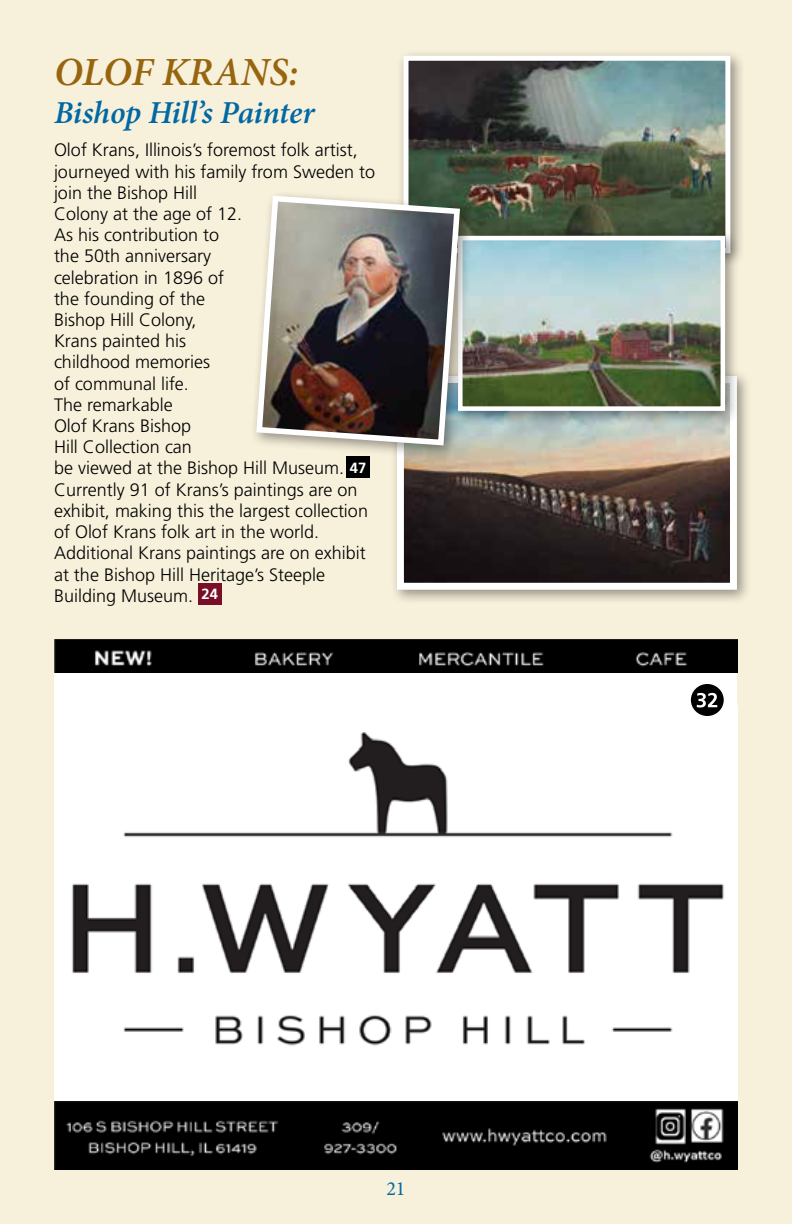
<style>
.page{position:relative;width:792px;height:1224px;background:#f7f0db}
.page>*{position:absolute;margin:0;border:0;box-sizing:border-box;transform-origin:0 0}
.t1{font:italic 600 40px "Minion Pro";color:#98650f}
.t2{font:italic 600 32px "Minion Pro";letter-spacing:-.01em;color:#0068a3}
.t3{font:20px "Minion Pro";color:#0068a3}
.t4{font:300 18px/21.2px "Frutiger LT Std";color:#000}
.t5{font:700 14.8px "Frutiger LT Std";color:#fff}
</style>
<div class="page">
<div style="left:54px;top:666px;width:684px;height:144px;background:#fff"></div>
<img style="left:54px;top:707px;width:684px;height:395px">
<div style="left:390px;top:369px;width:362px;height:236px;background:#000;opacity:.4"></div>
<img style="left:405px;top:426px;width:324px;height:156px">
<div style="left:397px;top:376px;width:340px;height:214px;border:7px solid #fff"></div>
<div style="left:397px;top:49px;width:348px;height:219px;background:#000;opacity:.4"></div>
<img style="left:410px;top:62px;width:314px;height:167px">
<div style="left:404px;top:56px;width:326px;height:197px;border:5px solid #fff"></div>
<img style="left:54px;top:639px;width:684px;height:34px">
<svg style="left:54px;top:1102px;width:684px;height:68px;fill:#000"></svg>
<div style="left:691px;top:684px;width:33px;height:32px;background:#000;border-radius:50%"></div>
<div style="left:451px;top:229px;width:289px;height:197px;background:#000;opacity:.4"></div>
<img style="left:474px;top:242px;width:245px;height:163px">
<div style="left:458px;top:236px;width:267px;height:175px;border:5px solid #fff"></div>
<div style="left:250px;top:189px;width:224px;height:271px;background:#000;opacity:.4"></div>
<img style="left:253px;top:193px;width:210px;height:255px">
<div style="left:346px;top:456px;width:24px;height:21px;background:#000"></div>
<div style="left:198px;top:583px;width:23px;height:21px;background:#780f26"></div>
<svg style="left:697px;top:693px;width:20px;height:15px"></svg>
<h1 class="t1" style="left:54px;top:44px;width:246px">OLOF KRANS:</h1>
<h2 class="t2" style="left:54px;top:91px;width:262px">Bishop Hill’s Painter</h2>
<p class="t4" style="left:54px;top:140px;width:323px">Olof Krans, Illinois’s foremost folk artist, journeyed with his family from Sweden to join the Bishop Hill<br>Colony at the age of 12.<br>As his contribution to<br>the 50th anniversary<br>celebration in 1896 of<br>the founding of the<br>Bishop Hill Colony,<br>Krans painted his<br>childhood memories<br>of communal life.<br>The remarkable<br>Olof Krans Bishop<br>Hill Collection can<br>be viewed at the Bishop Hill Museum.<br>Currently 91 of Krans’s paintings are on exhibit, making this the largest collection of Olof Krans folk art in the world.<br>Additional Krans paintings are on exhibit at the Bishop Hill Heritage’s Steeple<br>Building Museum.</p>
<p class="t5" style="left:350px;top:459px;width:18px">47</p>
<p class="t5" style="left:202px;top:586px;width:18px">24</p>
<p class="t3" style="left:386px;top:1176px;width:21px">21</p>
</div>
